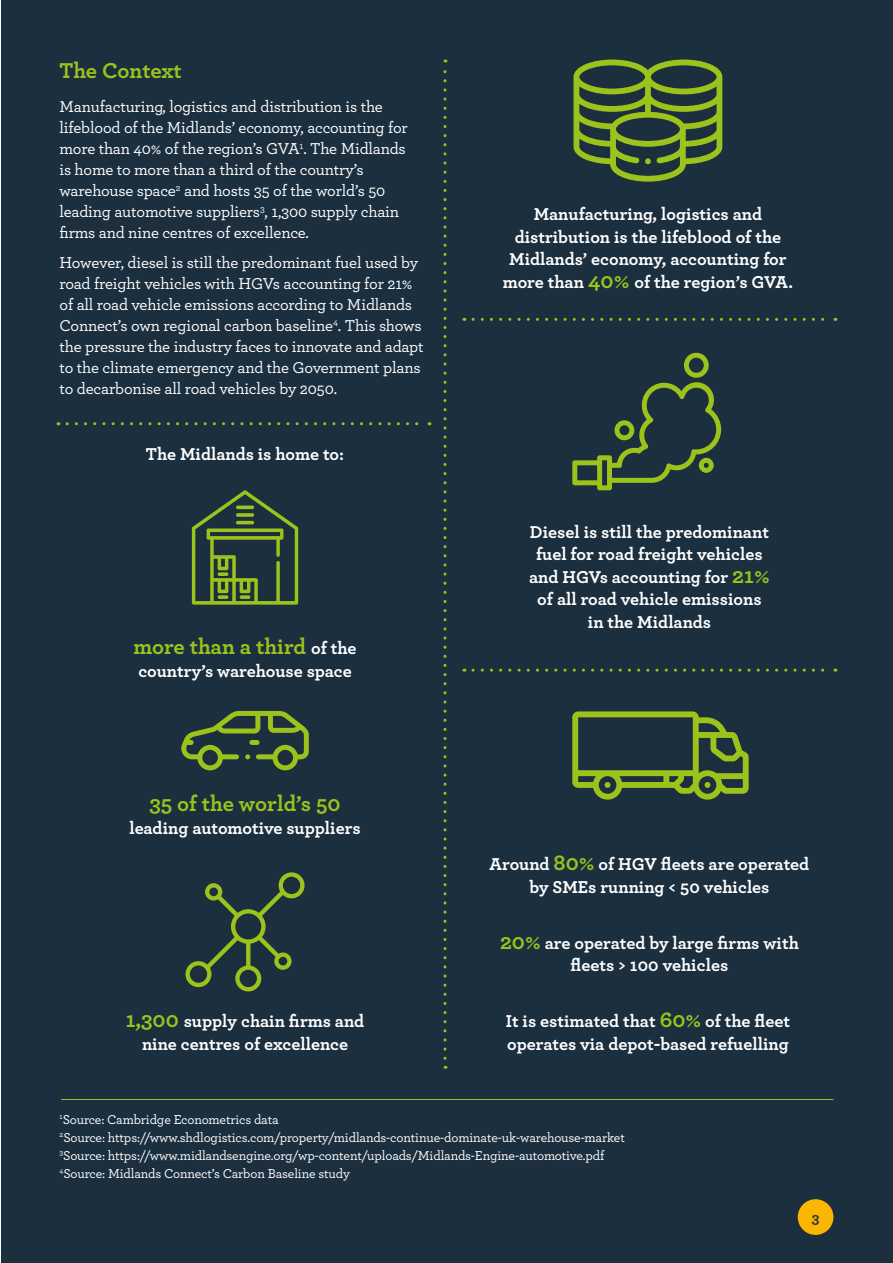
<style>
.page{position:relative;width:893px;height:1263px;background:#fff}
.page>*{position:absolute;margin:0;border:0;box-sizing:border-box;transform-origin:0 0}
.Info_Graphic_Green{font:700 22.5px "Archer";color:#9bc31c}
.Sub_Header_Green{font:700 22.5px "Archer";letter-spacing:-.005em;color:#9bc31c}
.Info_Graphic_Green-2{font:700 18px/22.5px "Archer";color:#fff;text-align:center}
.Info_Graphic_White{font:700 18px "Archer";letter-spacing:-.005em;color:#fff}
.Body_Copy_White{font:500 16.5px/21px "Archer";letter-spacing:-.01em;color:#fff}
.t1{font:700 15px "Archer";color:#1b2f3f}
.t2{font:500 13.5px/18px "Archer";letter-spacing:-.01em;color:#fff}
.s1{font-size:18px;color:#fff}
.s2{font-size:22.5px;color:#9bc31c}
</style>
<div class="page">
<div style="left:1px;top:0;width:892px;height:1263px;background:#1b2f3f"></div>
<div style="left:798px;top:1199px;width:35px;height:36px;background:#fab600;border-radius:50%"></div>
<svg style="left:192px;top:490px;width:106px;height:115px"></svg>
<svg style="left:236px;top:505px;width:18px;height:4px"></svg>
<svg style="left:236px;top:513px;width:18px;height:4px"></svg>
<hr style="left:236px;top:521px;width:18px;height:3px;background:#9bc31c;border-radius:2px">
<svg style="left:218px;top:572px;width:10px;height:4px"></svg>
<svg style="left:218px;top:595px;width:10px;height:4px"></svg>
<svg style="left:240px;top:595px;width:10px;height:4px"></svg>
<svg style="left:181px;top:711px;width:128px;height:59px"></svg>
<svg style="left:573px;top:60px;width:149px;height:122px"></svg>
<svg style="left:572px;top:353px;width:149px;height:137px"></svg>
<svg style="left:185px;top:872px;width:120px;height:119px"></svg>
<svg style="left:443px;top:60px;width:3px;height:998px"></svg>
<svg style="left:473px;top:318px;width:363px;height:3px"></svg>
<svg style="left:67px;top:422px;width:363px;height:3px"></svg>
<svg style="left:473px;top:669px;width:363px;height:3px"></svg>
<hr style="left:61px;top:1099px;width:772px;height:1px;background:#9bc31c">
<svg style="left:572px;top:711px;width:177px;height:89px"></svg>
<h2 class="Sub_Header_Green" style="left:60px;top:52px;width:124px">The Context</h2>
<p class="Body_Copy_White" style="left:60px;top:96px;width:350px">Manufacturing, logistics and distribution is the lifeblood of the Midlands’ economy, accounting for more than 40% of the region’s GVA<sup>1</sup>. The Midlands is home to more than a third of the country’s warehouse space<sup>2</sup> and hosts 35 of the world’s 50 leading automotive suppliers<sup>3</sup>, 1,300 supply chain firms and nine centres of excellence.</p>
<p class="Body_Copy_White" style="left:60px;top:251px;width:366px">However, diesel is still the predominant fuel used by road freight vehicles with HGVs accounting for 21% of all road vehicle emissions according to Midlands Connect’s own regional carbon baseline<sup>4</sup>. This shows the pressure the industry faces to innovate and adapt to the climate emergency and the Government plans to decarbonise all road vehicles by 2050.</p>
<p class="Info_Graphic_White" style="left:146px;top:440px;width:200px">The Midlands is home to:</p>
<p class="Info_Graphic_Green" style="left:133px;top:629px;width:225px">more than a third <span class="s1">of the</span></p>
<p class="Info_Graphic_Green-2" style="left:138px;top:658px;width:215px">country’s warehouse space</p>
<p class="Info_Graphic_Green" style="left:149px;top:786px;width:193px">35 of the world’s 50</p>
<p class="Info_Graphic_Green-2" style="left:129px;top:815px;width:233px">leading automotive suppliers</p>
<p class="Info_Graphic_Green-2" style="left:126px;top:1009px;width:240px"><span class="s2">1,300</span> supply chain firms and nine centres of excellence</p>
<p class="Info_Graphic_Green-2" style="left:503px;top:202px;width:292px">Manufacturing, logistics and distribution is the lifeblood of the Midlands’ economy, accounting for more than <span class="s2">40%</span> of the region’s GVA.</p>
<p class="Info_Graphic_Green-2" style="left:529px;top:519px;width:242px">Diesel is still the predominant fuel for road freight vehicles and HGVs accounting for <span class="s2">21% </span>of all road vehicle emissions in the Midlands</p>
<p class="Info_Graphic_Green-2" style="left:490px;top:852px;width:321px">Around <span class="s2">80%</span> of HGV fleets are operated by SMEs running &lt; 50 vehicles</p>
<p class="Info_Graphic_Green-2" style="left:500px;top:930px;width:300px"><span class="s2">20%</span> are operated by large firms with fleets &gt; 100 vehicles</p>
<p class="Info_Graphic_Green-2" style="left:506px;top:1009px;width:286px;text-align:left">It is estimated that <span class="s2">60%</span> of the fleet operates via depot-based refuelling</p>
<p class="t2" style="left:60px;top:1110px;width:567px"><sup>1</sup>Source: Cambridge Econometrics data<br><sup>2</sup>Source: https://www.shdlogistics.com/property/midlands-continue-dominate-uk-warehouse-market <sup>3</sup>Source: https://www.midlandsengine.org/wp-content/uploads/Midlands-Engine-automotive.pdf <sup>4</sup>Source: Midlands Connect’s Carbon Baseline study</p>
<p class="t1" style="left:812px;top:1206px;width:9px">3</p>
</div>
